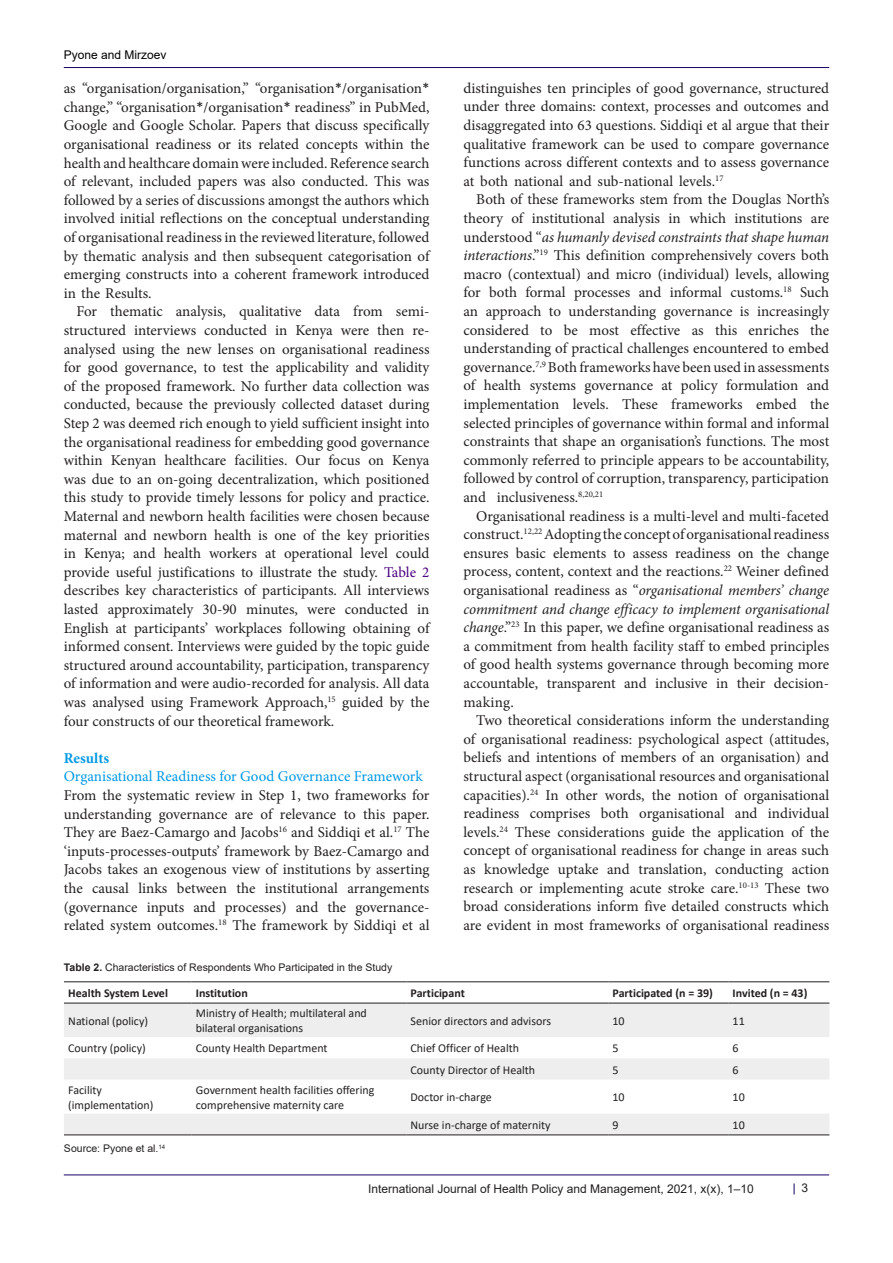
<style>
.page{position:relative;width:893px;height:1263px;background:#fff}
.page>*{position:absolute;margin:0;border:0;box-sizing:border-box;transform-origin:0 0}
.t1{font:15px/18.6px "Minion Pro";color:#231f20;text-align:justify}
.heading_1{font:15px "Minion Pro";color:#0099e5}
.heading_1-2{font:700 15px "Minion Pro";color:#0099e5}
.t2{font:12px/15px "Calibri";color:#231f20}
.t3{font:700 12px "Calibri";color:#231f20}
.t4{font:12px "Arial";color:#231f20}
.t5{font:12px "Arial";color:#000001}
.t6{font:10.5px "Arial";color:#231f20}
.s1{font-family:"Calibri"}
.s2{color:#4b0082}
.s3{font-style:italic}
.s4{font-weight:700}
</style>
<div class="page">
<hr style="left:64px;top:67px;width:765px;height:1px;background:#190066">
<hr style="left:64px;top:1175px;width:765px;height:1px;background:#190066">
<svg style="left:64px;top:982px;width:765px;height:21px"></svg>
<svg style="left:64px;top:1004px;width:765px;height:130px;fill:#eee"></svg>
<hr style="left:64px;top:981px;width:128px;height:1px;background:#231f20">
<hr style="left:192px;top:981px;width:214px;height:1px;background:#231f20">
<hr style="left:406px;top:981px;width:202px;height:1px;background:#231f20">
<hr style="left:608px;top:981px;width:120px;height:1px;background:#231f20">
<hr style="left:728px;top:981px;width:101px;height:1px;background:#231f20">
<hr style="left:64px;top:1003px;width:128px;height:1px;background:#231f20">
<hr style="left:192px;top:1003px;width:214px;height:1px;background:#231f20">
<hr style="left:406px;top:1003px;width:202px;height:1px;background:#231f20">
<hr style="left:608px;top:1003px;width:120px;height:1px;background:#231f20">
<hr style="left:728px;top:1003px;width:101px;height:1px;background:#231f20">
<hr style="left:64px;top:1134px;width:128px;height:1px;background:#231f20">
<hr style="left:192px;top:1134px;width:214px;height:1px;background:#231f20">
<hr style="left:406px;top:1134px;width:202px;height:1px;background:#231f20">
<hr style="left:608px;top:1134px;width:120px;height:1px;background:#231f20">
<hr style="left:728px;top:1134px;width:101px;height:1px;background:#231f20">
<p class="t5" style="left:64px;top:46px;width:104px">Pyone and Mirzoev</p>
<p class="t1" style="left:64px;top:79px;width:367px">as “organisation/organisation,” “organisation<span class="s1">*</span>/organisation<span class="s1">* </span>change,” “organisation<span class="s1">*</span>/organisation<span class="s1">*</span> readiness” in PubMed, Google and Google Scholar. Papers that discuss specifically organisational readiness or its related concepts within the health and healthcare domain were included. Reference search of relevant, included papers was also conducted. This was followed by a series of discussions amongst the authors which involved initial reflections on the conceptual understanding of organisational readiness in the reviewed literature, followed by thematic analysis and then subsequent categorisation of emerging constructs into a coherent framework introduced in the Results.</p>
<p class="t1" style="left:64px;top:302px;width:367px;text-indent:13px">For thematic analysis, qualitative data from semi&shy;structured interviews conducted in Kenya were then re&shy;analysed using the new lenses on organisational readiness for good governance, to test the applicability and validity of the proposed framework. No further data collection was conducted, because the previously collected dataset during Step 2 was deemed rich enough to yield sufficient insight into the organisational readiness for embedding good governance within Kenyan healthcare facilities. Our focus on Kenya was due to an on-going decentralization, which positioned this study to provide timely lessons for policy and practice.<br>Maternal and newborn health facilities were chosen because maternal and newborn health is one of the key priorities in Kenya; and health workers at operational level could provide useful justifications to illustrate the study. <span class="s2">Table 2 </span>describes key characteristics of participants. All interviews lasted approximately 30-90 minutes, were conducted in English at participants’ workplaces following obtaining of informed consent. Interviews were guided by the topic guide structured around accountability, participation, transparency of information and were audio-recorded for analysis. All data was analysed using Framework Approach,<sup>15</sup> guided by the four constructs of our theoretical framework.</p>
<p class="heading_1-2" style="left:64px;top:747px;width:47px">Results</p>
<p class="heading_1" style="left:64px;top:766px;width:361px">Organisational Readiness for Good Governance Framework</p>
<p class="t1" style="left:64px;top:786px;width:367px">From the systematic review in Step 1, two frameworks for understanding governance are of relevance to this paper.<br>They are Baez-Camargo and Jacobs<sup>16</sup> and Siddiqi et al.<sup>17</sup> The ‘inputs-processes-outputs’ framework by Baez-Camargo and Jacobs takes an exogenous view of institutions by asserting the causal links between the institutional arrangements (governance inputs and processes) and the governance&shy;related system outcomes.<sup>18</sup> The framework by Siddiqi et al</p>
<p class="t1" style="left:463px;top:79px;width:367px">distinguishes ten principles of good governance, structured under three domains: context, processes and outcomes and disaggregated into 63 questions. Siddiqi et al argue that their qualitative framework can be used to compare governance functions across different contexts and to assess governance at both national and sub-national levels.<sup>17</sup></p>
<p class="t1" style="left:463px;top:190px;width:367px;text-indent:13px">Both of these frameworks stem from the Douglas North’s theory of institutional analysis in which institutions are understood “<span class="s3">as humanly devised constraints that shape human interactions</span>.”<sup>19</sup> This definition comprehensively covers both macro (contextual) and micro (individual) levels, allowing for both formal processes and informal customs.<sup>18</sup> Such an approach to understanding governance is increasingly considered to be most effective as this enriches the understanding of practical challenges encountered to embed governance.<sup>7,9</sup> Both frameworks have been used in assessments of health systems governance at policy formulation and implementation levels. These frameworks embed the selected principles of governance within formal and informal constraints that shape an organisation’s functions. The most commonly referred to principle appears to be accountability, followed by control of corruption, transparency, participation and inclusiveness.<sup>8,20,21</sup></p>
<p class="t1" style="left:463px;top:507px;width:367px;text-indent:13px">Organisational readiness is a multi-level and multi-faceted construct.<sup>12,22</sup> Adopting the concept of organisational readiness ensures basic elements to assess readiness on the change process, content, context and the reactions.<sup>22</sup> Weiner defined organisational readiness as “<span class="s3">organisational members’ change commitment and change efficacy to implement organisational change</span>.”<sup>23</sup> In this paper, we define organisational readiness as a commitment from health facility staff to embed principles of good health systems governance through becoming more accountable, transparent and inclusive in their decision&shy;making.</p>
<p class="t1" style="left:463px;top:711px;width:367px;text-indent:13px">Two theoretical considerations inform the understanding of organisational readiness: psychological aspect (attitudes, beliefs and intentions of members of an organisation) and structural aspect (organisational resources and organisational capacities).<sup>24</sup> In other words, the notion of organisational readiness comprises both organisational and individual levels.<sup>24</sup> These considerations guide the application of the concept of organisational readiness for change in areas such as knowledge uptake and translation, conducting action research or implementing acute stroke care.<sup>10-13</sup> These two broad considerations inform five detailed constructs which are evident in most frameworks of organisational readiness</p>
<p class="t6" style="left:64px;top:960px;width:330px"><span class="s4">Table 2.</span> Characteristics of Respondents Who Participated in the Study</p>
<p class="t3" style="left:68px;top:984px;width:101px">Health System Level</p>
<p class="t3" style="left:196px;top:984px;width:54px">Institution</p>
<p class="t3" style="left:411px;top:984px;width:56px">Participant</p>
<p class="t3" style="left:613px;top:984px;width:102px">Participated (n = 39)</p>
<p class="t3" style="left:733px;top:984px;width:76px">Invited (n = 43)</p>
<p class="t2" style="left:68px;top:1013px;width:81px">National (policy)</p>
<p class="t2" style="left:196px;top:1005px;width:173px">Ministry of Health; multilateral and bilateral organisations</p>
<p class="t2" style="left:411px;top:1013px;width:142px">Senior directors and advisors</p>
<p class="t2" style="left:613px;top:1013px;width:14px">10</p>
<p class="t2" style="left:733px;top:1013px;width:14px">11</p>
<p class="t2" style="left:68px;top:1040px;width:79px">Country (policy)</p>
<p class="t2" style="left:196px;top:1040px;width:133px">County Health Department</p>
<p class="t2" style="left:411px;top:1040px;width:110px">Chief Officer of Health</p>
<p class="t2" style="left:613px;top:1040px;width:8px">5</p>
<p class="t2" style="left:733px;top:1040px;width:8px">6</p>
<p class="t2" style="left:411px;top:1062px;width:126px">County Director of Health</p>
<p class="t2" style="left:613px;top:1062px;width:8px">5</p>
<p class="t2" style="left:733px;top:1062px;width:8px">6</p>
<p class="t2" style="left:68px;top:1082px;width:87px">Facility (implementation)</p>
<p class="t2" style="left:196px;top:1082px;width:180px">Government health facilities offering comprehensive maternity care</p>
<p class="t2" style="left:411px;top:1089px;width:83px">Doctor in-charge</p>
<p class="t2" style="left:613px;top:1089px;width:14px">10</p>
<p class="t2" style="left:733px;top:1089px;width:14px">10</p>
<p class="t2" style="left:411px;top:1117px;width:142px">Nurse in-charge of maternity</p>
<p class="t2" style="left:613px;top:1117px;width:8px">9</p>
<p class="t2" style="left:733px;top:1117px;width:14px">10</p>
<p class="t6" style="left:64px;top:1141px;width:103px">Source: Pyone et al.<sup>14</sup></p>
<p class="t4" style="left:368px;top:1180px;width:387px">International Journal of Health Policy and Management, 2021, x(x), 1–10</p>
<p class="t4" style="left:801px;top:1180px;width:8px">3</p>
</div>
